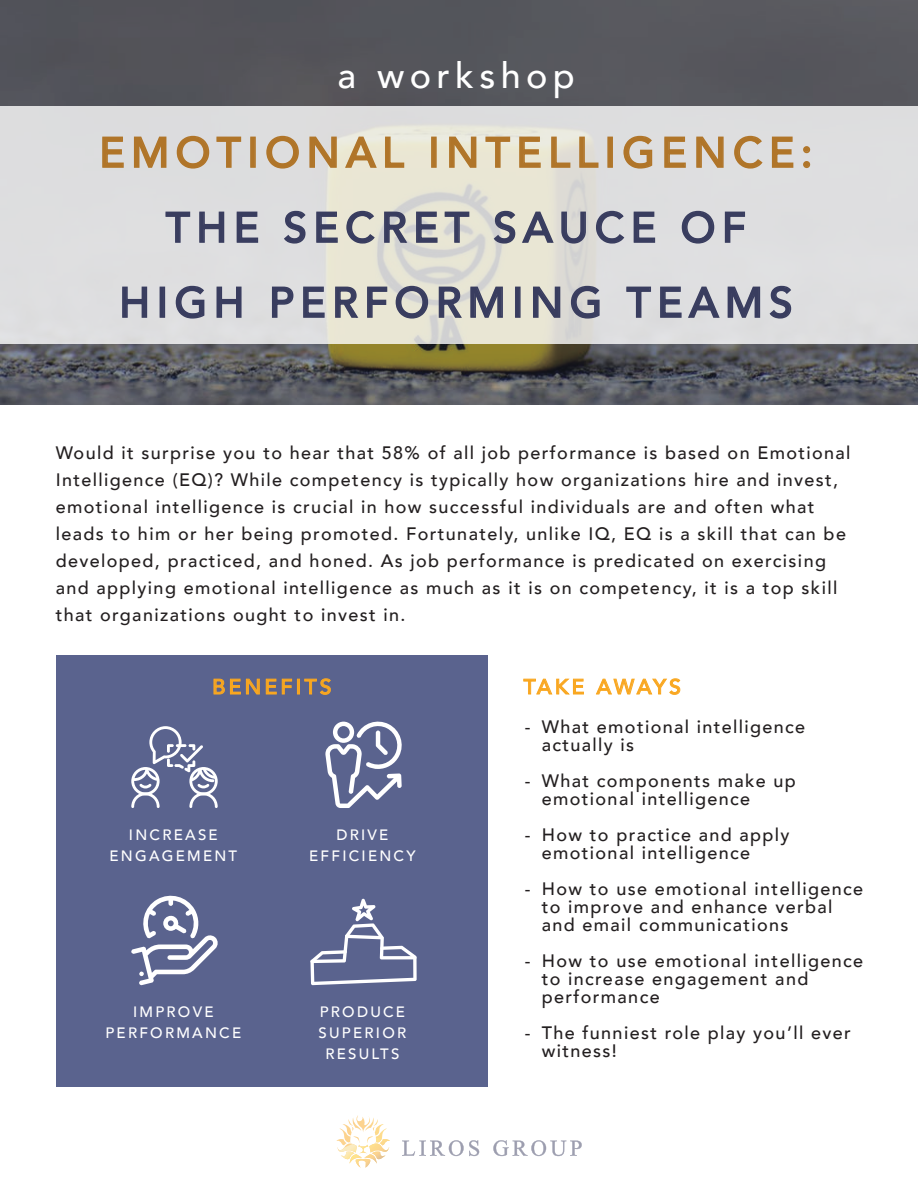
<style>
.page{position:relative;width:918px;height:1188px;background:#fff}
.page>*{position:absolute;margin:0;border:0;box-sizing:border-box;transform-origin:0 0}
.t1{font:500 42px/75px "Avenir";letter-spacing:.15em;color:#393d5f;text-align:center}
.t2{font:500 42px "Avenir";letter-spacing:.15em;color:#b07529}
.t3{font:500 36px "Avenir";letter-spacing:.15em;color:#fff}
.t4{font:500 21px "Avenir";letter-spacing:.125em;color:#f9a720}
.t5{font:500 21px "Avenir";letter-spacing:.15em;color:#f9a720}
.t6{font:500 18px/18px "Avenir";letter-spacing:.075em;color:#231f20}
.t7{font:500 15px/21px "Avenir";letter-spacing:.15em;color:#fff;text-align:center}
</style>
<div class="page">
<div style="left:56px;top:655px;width:432px;height:432px;background:#5a638e"></div>
<svg style="left:0;top:0;width:918px;height:405px;background:#57575a"></svg>
<div style="left:0;top:106px;width:918px;height:238px;background:#dededf"></div>
<svg style="left:102px;top:136px;width:22px;height:32px"></svg>
<svg style="left:133px;top:136px;width:34px;height:32px"></svg>
<svg style="left:176px;top:135px;width:34px;height:34px"></svg>
<svg style="left:216px;top:136px;width:26px;height:32px"></svg>
<div style="left:250px;top:137px;width:6px;height:31px;border:2px solid #b07529"></div>
<svg style="left:266px;top:135px;width:33px;height:34px"></svg>
<svg style="left:309px;top:136px;width:29px;height:33px"></svg>
<svg style="left:344px;top:136px;width:34px;height:33px"></svg>
<svg style="left:384px;top:136px;width:21px;height:33px"></svg>
<div style="left:431px;top:137px;width:6px;height:31px;border:2px solid #b07529"></div>
<svg style="left:448px;top:136px;width:29px;height:33px"></svg>
<svg style="left:485px;top:136px;width:26px;height:33px"></svg>
<svg style="left:519px;top:136px;width:22px;height:33px"></svg>
<svg style="left:550px;top:136px;width:21px;height:32px"></svg>
<svg style="left:579px;top:136px;width:20px;height:32px"></svg>
<div style="left:607px;top:137px;width:6px;height:31px;border:2px solid #b07529"></div>
<svg style="left:623px;top:135px;width:30px;height:34px"></svg>
<svg style="left:664px;top:136px;width:22px;height:32px"></svg>
<svg style="left:696px;top:136px;width:28px;height:32px"></svg>
<svg style="left:734px;top:135px;width:29px;height:34px"></svg>
<svg style="left:771px;top:136px;width:23px;height:32px"></svg>
<svg style="left:803px;top:146px;width:8px;height:22px"></svg>
<svg style="left:165px;top:211px;width:26px;height:32px"></svg>
<svg style="left:199px;top:211px;width:26px;height:32px"></svg>
<svg style="left:236px;top:211px;width:23px;height:32px"></svg>
<svg style="left:284px;top:210px;width:22px;height:34px"></svg>
<svg style="left:316px;top:211px;width:22px;height:33px"></svg>
<svg style="left:346px;top:210px;width:30px;height:34px"></svg>
<svg style="left:383px;top:211px;width:26px;height:33px"></svg>
<svg style="left:415px;top:211px;width:23px;height:33px"></svg>
<svg style="left:444px;top:211px;width:26px;height:33px"></svg>
<svg style="left:493px;top:210px;width:61px;height:34px"></svg>
<svg style="left:561px;top:211px;width:26px;height:33px"></svg>
<svg style="left:595px;top:210px;width:30px;height:34px"></svg>
<svg style="left:633px;top:211px;width:23px;height:32px"></svg>
<svg style="left:681px;top:210px;width:34px;height:34px"></svg>
<svg style="left:724px;top:211px;width:21px;height:32px"></svg>
<svg style="left:122px;top:286px;width:26px;height:32px"></svg>
<div style="left:160px;top:287px;width:5px;height:31px;border:2px solid #393d5f"></div>
<svg style="left:175px;top:285px;width:30px;height:34px"></svg>
<svg style="left:216px;top:286px;width:26px;height:32px"></svg>
<svg style="left:272px;top:286px;width:22px;height:32px"></svg>
<svg style="left:303px;top:286px;width:22px;height:32px"></svg>
<svg style="left:334px;top:286px;width:26px;height:33px"></svg>
<svg style="left:366px;top:286px;width:22px;height:33px"></svg>
<svg style="left:395px;top:285px;width:34px;height:34px"></svg>
<svg style="left:438px;top:286px;width:25px;height:33px"></svg>
<svg style="left:470px;top:286px;width:34px;height:33px"></svg>
<div style="left:515px;top:287px;width:6px;height:31px;border:2px solid #393d5f"></div>
<svg style="left:532px;top:286px;width:29px;height:33px"></svg>
<svg style="left:570px;top:285px;width:30px;height:34px"></svg>
<svg style="left:626px;top:286px;width:25px;height:32px"></svg>
<svg style="left:660px;top:286px;width:60px;height:32px"></svg>
<svg style="left:727px;top:286px;width:34px;height:32px"></svg>
<svg style="left:769px;top:285px;width:23px;height:34px"></svg>
<svg style="left:523px;top:678px;width:61px;height:17px"></svg>
<svg style="left:596px;top:678px;width:85px;height:17px"></svg>
<svg style="left:213px;top:678px;width:47px;height:17px"></svg>
<svg style="left:266px;top:678px;width:26px;height:17px"></svg>
<div style="left:297px;top:679px;width:3px;height:15px;border:1px solid #f9a720"></div>
<svg style="left:304px;top:678px;width:27px;height:17px"></svg>
<svg style="left:325px;top:721px;width:77px;height:87px"></svg>
<svg style="left:310px;top:899px;width:107px;height:86px"></svg>
<svg style="left:131px;top:895px;width:87px;height:90px"></svg>
<svg style="left:131px;top:726px;width:87px;height:82px"></svg>
<svg style="left:336px;top:1115px;width:54px;height:53px"></svg>
<svg style="left:402px;top:1140px;width:77px;height:16px"></svg>
<svg style="left:493px;top:1140px;width:89px;height:16px"></svg>
<h2 class="t3" style="left:338px;top:44px;width:239px">a workshop</h2>
<h1 class="t2" style="left:99px;top:116px;width:715px">EMOTIONAL INTELLIGENCE:</h1>
<h1 class="t1" style="left:119px;top:188px;width:675px">THE SECRET SAUCE OF<br>HIGH PERFORMING TEAMS</h1>
<p class="t6" style="left:56px;top:438px;width:796px;line-height:27px">Would it surprise you to hear that 58% of all job performance is based on Emotional Intelligence (EQ)? While competency is typically how organizations hire and invest, emotional intelligence is crucial in how successful individuals are and often what leads to him or her being promoted. Fortunately, unlike IQ, EQ is a skill that can be developed, practiced, and honed. As job performance is predicated on exercising and applying emotional intelligence as much as it is on competency, it is a top skill that organizations ought to invest in.</p>
<p class="t5" style="left:212px;top:669px;width:121px">BENEFITS</p>
<p class="t7" style="left:110px;top:824px;width:129px">INCREASE<br>ENGAGEMENT</p>
<p class="t7" style="left:105px;top:1001px;width:137px">IMPROVE<br>PERFORMANCE</p>
<p class="t7" style="left:309px;top:824px;width:108px">DRIVE<br>EFFICIENCY</p>
<p class="t7" style="left:319px;top:1001px;width:89px">PRODUCE<br>SUPERIOR<br>RESULTS</p>
<p class="t4" style="left:524px;top:669px;width:159px">TAKE AWAYS</p>
<p class="t6" style="left:542px;top:717px;width:265px">What emotional intelligence actually is</p>
<p class="t6" style="left:542px;top:771px;width:256px">What components make up emotional intelligence</p>
<p class="t6" style="left:542px;top:825px;width:249px">How to practice and apply emotional intelligence</p>
<p class="t6" style="left:542px;top:879px;width:323px">How to use emotional intelligence to improve and enhance verbal and email communications</p>
<p class="t6" style="left:542px;top:951px;width:323px">How to use emotional intelligence to increase engagement and performance</p>
<p class="t6" style="left:542px;top:1023px;width:310px">The funniest role play you’ll ever witness!</p>
<p class="t6" style="left:525px;top:717px;width:7px">-</p>
<p class="t6" style="left:525px;top:771px;width:7px">-</p>
<p class="t6" style="left:525px;top:825px;width:7px">-</p>
<p class="t6" style="left:525px;top:879px;width:7px">-</p>
<p class="t6" style="left:525px;top:951px;width:7px">-</p>
<p class="t6" style="left:525px;top:1023px;width:7px">-</p>
</div>
